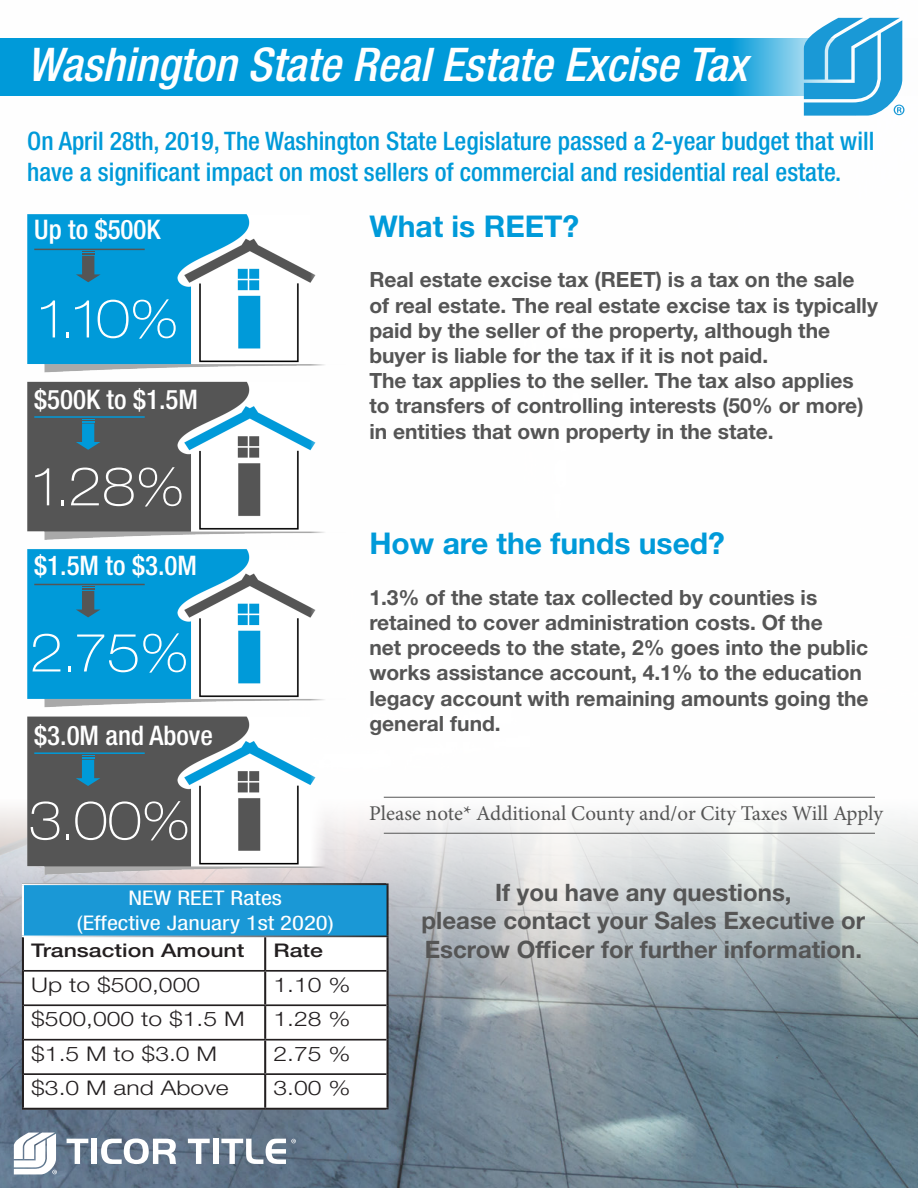
<style>
.page{position:relative;width:918px;height:1188px;background:#fff}
.page>*{position:absolute;margin:0;border:0;box-sizing:border-box;transform-origin:0 0}
.t1{font:100 expanded 52.5px "Helvetica Neue LT Std";color:#fff}
.t2{font:italic 500 condensed 46.5px "Helvetica Neue LT Std";color:#fff}
.t3{font:700 30px "Helvetica Neue LT Std";color:#009ad9}
.t4{font:500 condensed 27px "Helvetica Neue LT Std";color:#fff}
.t5{font:500 condensed 25.5px/30.6px "Helvetica Neue LT Std";color:#009ad9}
.t6{font:700 24px/28.8px "Helvetica Neue LT Std";color:#555;text-align:center}
.t7{font:700 21px/25.2px "Helvetica Neue LT Std";color:#555}
.t8{font:21px "Minion Pro";letter-spacing:-.005em;color:#555}
.t9{font:300 20.25px "Helvetica Neue LT Std";color:#231f20;scale:1.22 1}
.t10{font:condensed 20.25px "Helvetica Neue LT Std";color:#fff;scale:1.22 1}
.t11{font:500 18.9px "Helvetica Neue LT Std";color:#231f20;scale:1.22 1}
</style>
<div class="page">
<img style="left:0;top:17px;width:918px;height:1171px">
<div style="left:0;top:38px;width:918px;height:58px;background:#009ad9"></div>
<div style="left:23px;top:884px;width:365px;height:52px;background:#1a98d6"></div>
<svg style="left:24px;top:937px;width:363px;height:171px"></svg>
<hr style="left:22px;top:937px;width:2px;height:34px;background:#231f20">
<hr style="left:264px;top:937px;width:2px;height:33px;background:#231f20">
<hr style="left:387px;top:937px;width:2px;height:34px;background:#231f20">
<hr style="left:22px;top:971px;width:2px;height:34px;background:#231f20">
<hr style="left:264px;top:972px;width:2px;height:32px;background:#231f20">
<hr style="left:387px;top:971px;width:2px;height:34px;background:#231f20">
<hr style="left:22px;top:1005px;width:2px;height:35px;background:#231f20">
<hr style="left:264px;top:1006px;width:2px;height:33px;background:#231f20">
<hr style="left:387px;top:1005px;width:2px;height:35px;background:#231f20">
<hr style="left:22px;top:1040px;width:2px;height:34px;background:#231f20">
<hr style="left:264px;top:1041px;width:2px;height:32px;background:#231f20">
<hr style="left:387px;top:1040px;width:2px;height:34px;background:#231f20">
<hr style="left:22px;top:1074px;width:2px;height:34px;background:#231f20">
<hr style="left:264px;top:1075px;width:2px;height:33px;background:#231f20">
<hr style="left:387px;top:1074px;width:2px;height:34px;background:#231f20">
<hr style="left:24px;top:970px;width:241px;height:2px;background:#231f20">
<hr style="left:265px;top:970px;width:122px;height:2px;background:#231f20">
<hr style="left:24px;top:1004px;width:241px;height:2px;background:#231f20">
<hr style="left:265px;top:1004px;width:122px;height:2px;background:#231f20">
<hr style="left:24px;top:1039px;width:241px;height:2px;background:#231f20">
<hr style="left:265px;top:1039px;width:122px;height:2px;background:#231f20">
<hr style="left:24px;top:1073px;width:241px;height:2px;background:#231f20">
<hr style="left:265px;top:1073px;width:122px;height:2px;background:#231f20">
<hr style="left:22px;top:1108px;width:243px;height:1px;background:#231f20">
<hr style="left:265px;top:1108px;width:124px;height:1px;background:#231f20">
<hr style="left:22px;top:883px;width:243px;height:2px;background:#fff">
<hr style="left:265px;top:883px;width:124px;height:2px;background:#fff">
<hr style="left:22px;top:936px;width:243px;height:1px;background:#fff">
<hr style="left:265px;top:936px;width:124px;height:1px;background:#fff">
<hr style="left:22px;top:885px;width:2px;height:51px;background:#fff">
<hr style="left:387px;top:885px;width:2px;height:51px;background:#fff">
<svg style="left:804px;top:18px;width:100px;height:98px;background:#47adde"></svg>
<img style="left:27px;top:214px;width:319px;height:660px">
<svg style="left:67px;top:1139px;width:21px;height:25px"></svg>
<div style="left:92px;top:1139px;width:5px;height:25px;background:#fff"></div>
<svg style="left:101px;top:1138px;width:75px;height:26px"></svg>
<svg style="left:188px;top:1139px;width:22px;height:25px"></svg>
<div style="left:213px;top:1139px;width:5px;height:25px;background:#fff"></div>
<svg style="left:221px;top:1139px;width:75px;height:25px"></svg>
<svg style="left:14px;top:1133px;width:43px;height:41px"></svg>
<svg style="left:76px;top:419px;width:24px;height:31px"></svg>
<hr style="left:34px;top:416px;width:111px;height:2px;background:#009ad9">
<svg style="left:76px;top:755px;width:24px;height:31px"></svg>
<hr style="left:34px;top:752px;width:111px;height:2px;background:#009ad9">
<svg style="left:76px;top:251px;width:25px;height:31px"></svg>
<hr style="left:34px;top:249px;width:111px;height:1px;background:#555">
<svg style="left:76px;top:586px;width:24px;height:31px"></svg>
<hr style="left:34px;top:584px;width:111px;height:1px;background:#555">
<hr style="left:384px;top:833px;width:491px;height:1px;background:#555">
<hr style="left:384px;top:797px;width:491px;height:1px;background:#555">
<p class="t2" style="left:27px;top:37px;width:721px">Washington State Real Estate Excise Tax</p>
<p class="t5" style="left:27px;top:126px;width:849px">On April 28th, 2019, The Washington State Legislature passed a 2-year budget that will have a significant impact on most sellers of commercial and residential real estate.</p>
<p class="t3" style="left:369px;top:208px;width:211px">What is REET?</p>
<p class="t7" style="left:369px;top:267px;width:510px">Real estate excise tax (REET) is a tax on the sale of real estate. The real estate excise tax is typically paid by the seller of the property, although the buyer is liable for the tax if it is not paid.<br>The tax applies to the seller. The tax also applies to transfers of controlling interests (50% or more) in entities that own property in the state.</p>
<p class="t4" style="left:34px;top:213px;width:128px">Up to $500K</p>
<p class="t1" style="left:40px;top:288px;width:141px">1.10%</p>
<p class="t4" style="left:34px;top:383px;width:165px">$500K to $1.5M</p>
<p class="t1" style="left:34px;top:455px;width:152px">1.28%</p>
<p class="t4" style="left:34px;top:549px;width:164px">$1.5M to $3.0M</p>
<p class="t1" style="left:29px;top:622px;width:161px">2.75%</p>
<p class="t4" style="left:34px;top:719px;width:180px">$3.0M and Above</p>
<p class="t3" style="left:369px;top:525px;width:357px">How are the funds used?</p>
<p class="t7" style="left:369px;top:584px;width:501px">1.3% of the state tax collected by counties is retained to cover administration costs. Of the<br>net proceeds to the state, 2% goes into the public works assistance account, 4.1% to the education legacy account with remaining amounts going the general fund.</p>
<p class="t1" style="left:28px;top:789px;width:164px">3.00%</p>
<p class="t10" style="left:128px;top:887px;width:127px">NEW REET Rates</p>
<p class="t10" style="left:77px;top:911px;width:212px">(Effective January 1st 2020)</p>
<p class="t11" style="left:31px;top:939px;width:176px">Transaction Amount</p>
<p class="t11" style="left:273px;top:939px;width:42px">Rate</p>
<p class="t9" style="left:31px;top:972px;width:140px">Up to $500,000</p>
<p class="t9" style="left:273px;top:972px;width:65px">1.10 %</p>
<p class="t9" style="left:31px;top:1007px;width:176px">$500,000 to $1.5 M</p>
<p class="t9" style="left:273px;top:1007px;width:65px">1.28 %</p>
<p class="t9" style="left:31px;top:1041px;width:154px">$1.5 M to $3.0 M</p>
<p class="t9" style="left:273px;top:1041px;width:65px">2.75 %</p>
<p class="t9" style="left:31px;top:1076px;width:163px">$3.0 M and Above</p>
<p class="t9" style="left:273px;top:1076px;width:65px">3.00 %</p>
<p class="t8" style="left:369px;top:799px;width:515px">Please note* Additional County and/or City Taxes Will Apply</p>
<p class="t6" style="left:422px;top:877px;width:445px">If you have any questions,<br>please contact your Sales Executive or<br>Escrow Officer for further information.</p>
</div>
